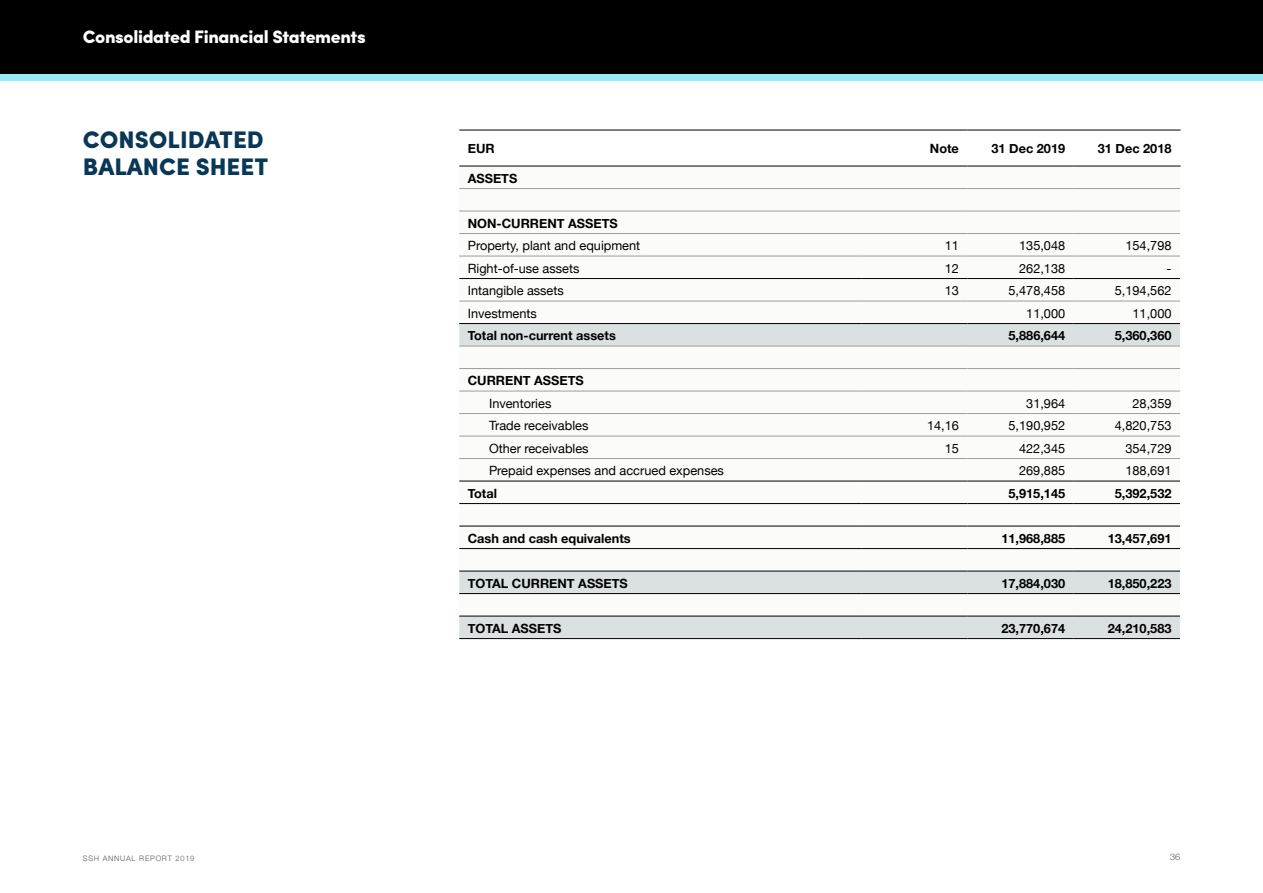
<style>
.page{position:relative;width:1263px;height:893px;background:#fff}
.page>*{position:absolute;margin:0;border:0;box-sizing:border-box;transform-origin:0 0}
.t1{font:900 24px/27px "Sofia Pro";color:#093757}
.t2{font:900 18px "Sofia Pro";letter-spacing:-.02em;color:#fff}
.t3{font:12.75px "Helvetica Neue";color:#000}
.t4{font:700 12.75px "Helvetica Neue";color:#000}
.t5{font:300 9px "Helvetica Neue";color:#575756}
.t6{font:300 7.5px "Helvetica Neue";letter-spacing:.1em;color:#575756}
</style>
<div class="page">
<div style="left:0;top:0;width:1263px;height:81px;background:#96ebf2"></div>
<div style="left:0;top:0;width:1263px;height:74px;background:#000"></div>
<svg style="left:459px;top:210px;width:721px;height:91px"></svg>
<svg style="left:459px;top:324px;width:721px;height:314px"></svg>
<hr style="left:459px;top:130px;width:402px;height:1px;background:#000">
<hr style="left:861px;top:130px;width:106px;height:1px;background:#000">
<hr style="left:967px;top:130px;width:107px;height:1px;background:#000">
<hr style="left:1074px;top:130px;width:106px;height:1px;background:#000">
<hr style="left:459px;top:166px;width:402px;height:1px;background:#000">
<hr style="left:861px;top:166px;width:106px;height:1px;background:#000">
<hr style="left:967px;top:166px;width:107px;height:1px;background:#000">
<hr style="left:1074px;top:166px;width:106px;height:1px;background:#000">
<hr style="left:459px;top:188px;width:402px;height:1px;background:#9d9d9c">
<hr style="left:861px;top:188px;width:106px;height:1px;background:#9d9d9c">
<hr style="left:967px;top:188px;width:107px;height:1px;background:#9d9d9c">
<hr style="left:1074px;top:188px;width:106px;height:1px;background:#9d9d9c">
<hr style="left:459px;top:211px;width:402px;height:1px;background:#9d9d9c">
<hr style="left:861px;top:211px;width:106px;height:1px;background:#9d9d9c">
<hr style="left:967px;top:211px;width:107px;height:1px;background:#9d9d9c">
<hr style="left:1074px;top:211px;width:106px;height:1px;background:#9d9d9c">
<hr style="left:459px;top:256px;width:402px;height:1px;background:#9d9d9c">
<hr style="left:861px;top:256px;width:106px;height:1px;background:#9d9d9c">
<hr style="left:459px;top:301px;width:402px;height:1px;background:#9d9d9c">
<hr style="left:861px;top:301px;width:106px;height:1px;background:#9d9d9c">
<hr style="left:967px;top:301px;width:107px;height:1px;background:#9d9d9c">
<hr style="left:1074px;top:301px;width:106px;height:1px;background:#9d9d9c">
<hr style="left:459px;top:346px;width:402px;height:1px;background:#9d9d9c">
<hr style="left:861px;top:346px;width:106px;height:1px;background:#9d9d9c">
<hr style="left:967px;top:346px;width:107px;height:1px;background:#9d9d9c">
<hr style="left:1074px;top:346px;width:106px;height:1px;background:#9d9d9c">
<hr style="left:459px;top:368px;width:402px;height:1px;background:#9d9d9c">
<hr style="left:861px;top:368px;width:106px;height:1px;background:#9d9d9c">
<hr style="left:967px;top:368px;width:107px;height:1px;background:#9d9d9c">
<hr style="left:1074px;top:368px;width:106px;height:1px;background:#9d9d9c">
<hr style="left:459px;top:391px;width:402px;height:1px;background:#9d9d9c">
<hr style="left:861px;top:391px;width:106px;height:1px;background:#9d9d9c">
<hr style="left:967px;top:391px;width:107px;height:1px;background:#9d9d9c">
<hr style="left:1074px;top:391px;width:106px;height:1px;background:#9d9d9c">
<hr style="left:459px;top:436px;width:402px;height:1px;background:#9d9d9c">
<hr style="left:861px;top:436px;width:106px;height:1px;background:#9d9d9c">
<hr style="left:967px;top:436px;width:107px;height:1px;background:#9d9d9c">
<hr style="left:1074px;top:436px;width:106px;height:1px;background:#9d9d9c">
<hr style="left:459px;top:458px;width:402px;height:1px;background:#9d9d9c">
<hr style="left:861px;top:458px;width:106px;height:1px;background:#9d9d9c">
<hr style="left:967px;top:458px;width:107px;height:1px;background:#9d9d9c">
<hr style="left:1074px;top:458px;width:106px;height:1px;background:#9d9d9c">
<hr style="left:459px;top:278px;width:402px;height:1px;background:#000">
<hr style="left:861px;top:278px;width:106px;height:1px;background:#000">
<hr style="left:459px;top:593px;width:402px;height:1px;background:#000">
<hr style="left:861px;top:593px;width:106px;height:1px;background:#000">
<hr style="left:967px;top:593px;width:107px;height:1px;background:#000">
<hr style="left:1074px;top:593px;width:106px;height:1px;background:#000">
<hr style="left:459px;top:616px;width:402px;height:1px;background:#000">
<hr style="left:861px;top:616px;width:106px;height:1px;background:#000">
<hr style="left:967px;top:616px;width:107px;height:1px;background:#000">
<hr style="left:1074px;top:616px;width:106px;height:1px;background:#000">
<hr style="left:459px;top:638px;width:402px;height:1px;background:#000">
<hr style="left:861px;top:638px;width:106px;height:1px;background:#000">
<hr style="left:967px;top:638px;width:107px;height:1px;background:#000">
<hr style="left:1074px;top:638px;width:106px;height:1px;background:#000">
<hr style="left:459px;top:233px;width:402px;height:1px;background:#9d9d9c">
<hr style="left:861px;top:233px;width:106px;height:1px;background:#9d9d9c">
<hr style="left:459px;top:413px;width:402px;height:1px;background:#9d9d9c">
<hr style="left:861px;top:413px;width:106px;height:1px;background:#9d9d9c">
<hr style="left:967px;top:413px;width:107px;height:1px;background:#9d9d9c">
<hr style="left:1074px;top:413px;width:106px;height:1px;background:#9d9d9c">
<hr style="left:459px;top:323px;width:402px;height:1px;background:#000">
<hr style="left:861px;top:323px;width:106px;height:1px;background:#000">
<hr style="left:967px;top:323px;width:107px;height:1px;background:#000">
<hr style="left:1074px;top:323px;width:106px;height:1px;background:#000">
<hr style="left:459px;top:481px;width:402px;height:1px;background:#000">
<hr style="left:861px;top:481px;width:106px;height:1px;background:#000">
<hr style="left:967px;top:481px;width:107px;height:1px;background:#000">
<hr style="left:1074px;top:481px;width:106px;height:1px;background:#000">
<hr style="left:459px;top:503px;width:402px;height:1px;background:#000">
<hr style="left:861px;top:503px;width:106px;height:1px;background:#000">
<hr style="left:967px;top:503px;width:107px;height:1px;background:#000">
<hr style="left:1074px;top:503px;width:106px;height:1px;background:#000">
<hr style="left:459px;top:526px;width:402px;height:1px;background:#000">
<hr style="left:861px;top:526px;width:106px;height:1px;background:#000">
<hr style="left:967px;top:526px;width:107px;height:1px;background:#000">
<hr style="left:1074px;top:526px;width:106px;height:1px;background:#000">
<hr style="left:459px;top:548px;width:402px;height:1px;background:#000">
<hr style="left:861px;top:548px;width:106px;height:1px;background:#000">
<hr style="left:967px;top:548px;width:107px;height:1px;background:#000">
<hr style="left:1074px;top:548px;width:106px;height:1px;background:#000">
<hr style="left:459px;top:571px;width:402px;height:1px;background:#000">
<hr style="left:861px;top:571px;width:106px;height:1px;background:#000">
<hr style="left:967px;top:571px;width:107px;height:1px;background:#000">
<hr style="left:1074px;top:571px;width:106px;height:1px;background:#000">
<hr style="left:967px;top:256px;width:107px;height:1px;background:#9d9d9c">
<hr style="left:1074px;top:256px;width:106px;height:1px;background:#9d9d9c">
<hr style="left:967px;top:278px;width:107px;height:1px;background:#000">
<hr style="left:1074px;top:278px;width:106px;height:1px;background:#000">
<hr style="left:967px;top:233px;width:107px;height:1px;background:#9d9d9c">
<hr style="left:1074px;top:233px;width:106px;height:1px;background:#9d9d9c">
<h2 class="t2" style="left:83px;top:22px;width:284px">Consolidated Financial Statements</h2>
<h1 class="t1" style="left:83px;top:124px;width:187px">CONSOLIDATED<br>BALANCE SHEET</h1>
<p class="t4" style="left:468px;top:139px;width:28px">EUR</p>
<p class="t4" style="left:930px;top:139px;width:31px">Note</p>
<p class="t4" style="left:991px;top:139px;width:75px">31 Dec 2019</p>
<p class="t4" style="left:1098px;top:139px;width:75px">31 Dec 2018</p>
<p class="t4" style="left:468px;top:168px;width:51px">ASSETS</p>
<p class="t4" style="left:468px;top:213px;width:151px">NON-CURRENT ASSETS</p>
<p class="t3" style="left:468px;top:237px;width:174px">Property, plant and equipment</p>
<p class="t3" style="left:945px;top:237px;width:16px">11</p>
<p class="t3" style="left:1019px;top:237px;width:48px">135,048</p>
<p class="t3" style="left:1125px;top:237px;width:48px">154,798</p>
<p class="t3" style="left:468px;top:259px;width:113px">Right-of-use assets</p>
<p class="t3" style="left:945px;top:259px;width:16px">12</p>
<p class="t3" style="left:1019px;top:259px;width:48px">262,138</p>
<p class="t3" style="left:1166px;top:259px;width:6px">-</p>
<p class="t3" style="left:468px;top:282px;width:98px">Intangible assets</p>
<p class="t3" style="left:945px;top:282px;width:16px">13</p>
<p class="t3" style="left:1008px;top:282px;width:58px">5,478,458</p>
<p class="t3" style="left:1115px;top:282px;width:58px">5,194,562</p>
<p class="t3" style="left:468px;top:304px;width:71px">Investments</p>
<p class="t3" style="left:1026px;top:304px;width:40px">11,000</p>
<p class="t3" style="left:1132px;top:304px;width:40px">11,000</p>
<p class="t4" style="left:468px;top:326px;width:150px">Total non-current assets</p>
<p class="t4" style="left:1008px;top:326px;width:58px">5,886,644</p>
<p class="t4" style="left:1115px;top:326px;width:58px">5,360,360</p>
<p class="t4" style="left:468px;top:371px;width:117px">CURRENT ASSETS</p>
<p class="t3" style="left:489px;top:394px;width:64px">Inventories</p>
<p class="t3" style="left:1026px;top:394px;width:40px">31,964</p>
<p class="t3" style="left:1132px;top:394px;width:40px">28,359</p>
<p class="t3" style="left:489px;top:417px;width:101px">Trade receivables</p>
<p class="t3" style="left:927px;top:417px;width:33px">14,16</p>
<p class="t3" style="left:1008px;top:417px;width:58px">5,190,952</p>
<p class="t3" style="left:1115px;top:417px;width:58px">4,820,753</p>
<p class="t3" style="left:489px;top:439px;width:101px">Other receivables</p>
<p class="t3" style="left:945px;top:439px;width:16px">15</p>
<p class="t3" style="left:1019px;top:439px;width:48px">422,345</p>
<p class="t3" style="left:1125px;top:439px;width:48px">354,729</p>
<p class="t3" style="left:489px;top:462px;width:236px">Prepaid expenses and accrued expenses</p>
<p class="t3" style="left:1019px;top:462px;width:48px">269,885</p>
<p class="t3" style="left:1125px;top:462px;width:48px">188,691</p>
<p class="t4" style="left:468px;top:483px;width:31px">Total</p>
<p class="t4" style="left:1008px;top:483px;width:58px">5,915,145</p>
<p class="t4" style="left:1115px;top:483px;width:58px">5,392,532</p>
<p class="t4" style="left:468px;top:528px;width:164px">Cash and cash equivalents</p>
<p class="t4" style="left:1001px;top:528px;width:65px">11,968,885</p>
<p class="t4" style="left:1108px;top:528px;width:65px">13,457,691</p>
<p class="t4" style="left:468px;top:573px;width:162px">TOTAL CURRENT ASSETS</p>
<p class="t4" style="left:1001px;top:573px;width:65px">17,884,030</p>
<p class="t4" style="left:1108px;top:573px;width:65px">18,850,223</p>
<p class="t4" style="left:468px;top:618px;width:95px">TOTAL ASSETS</p>
<p class="t4" style="left:1001px;top:618px;width:65px">23,770,674</p>
<p class="t4" style="left:1108px;top:618px;width:65px">24,210,583</p>
<p class="t6" style="left:83px;top:853px;width:113px">SSH ANNUAL REPORT 2019</p>
<p class="t5" style="left:1170px;top:849px;width:12px">36</p>
</div>
